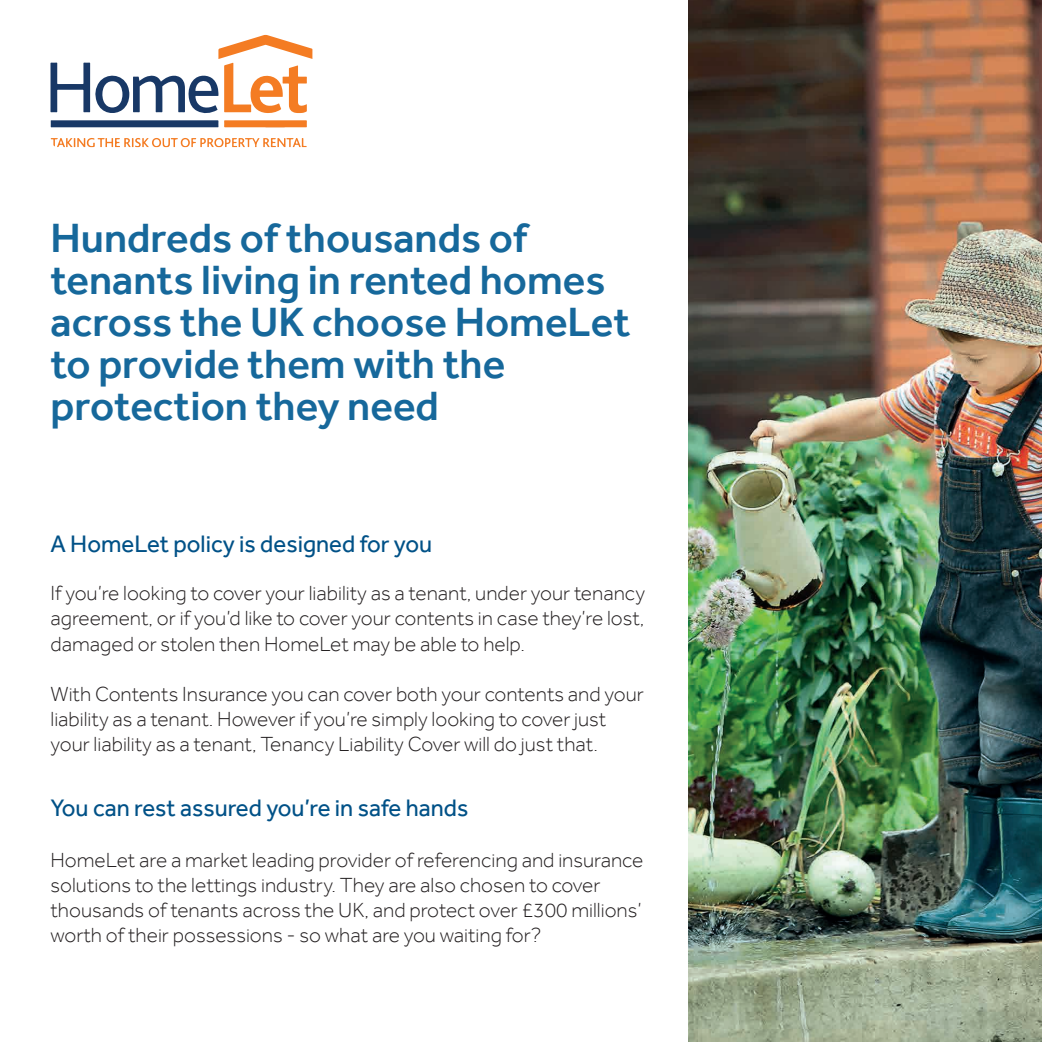
<style>
.page{position:relative;width:1042px;height:1042px;background:#fff}
.page>*{position:absolute;margin:0;border:0;box-sizing:border-box;transform-origin:0 0}
.t1{font:500 42px/42px "Effra";color:#16689b}
.t2{font:24.5px "Effra";color:#005187}
.t3{font:300 21px/25.2px "Effra";color:#231f20}
</style>
<div class="page">
<img style="left:688px;top:0;width:354px;height:1042px">
<svg style="left:50px;top:35px;width:263px;height:93px"></svg>
<svg style="left:51px;top:138px;width:256px;height:9px"></svg>
<h1 class="t1" style="left:50px;top:217px;width:581px">Hundreds of thousands of tenants living in rented homes across the UK choose HomeLet to provide them with the protection they need</h1>
<p class="t2" style="left:50px;top:529px;width:383px">A HomeLet policy is designed for you</p>
<p class="t3" style="left:50px;top:580px;width:596px;text-align:justify">If you’re looking to cover your liability as a tenant, under your tenancy agreement, or if you’d like to cover your contents in case they’re lost, damaged or stolen then HomeLet may be able to help.</p>
<p class="t3" style="left:50px;top:681px;width:595px">With Contents Insurance you can cover both your contents and your liability as a tenant. However if you’re simply looking to cover just your liability as a tenant, Tenancy Liability Cover will do just that.</p>
<p class="t2" style="left:50px;top:793px;width:419px">You can rest assured you’re in safe hands</p>
<p class="t3" style="left:50px;top:847px;width:594px">HomeLet are a market leading provider of referencing and insurance solutions to the lettings industry. They are also chosen to cover thousands of tenants across the UK, and protect over £300 millions’ worth of their possessions - so what are you waiting for?</p>
</div>
